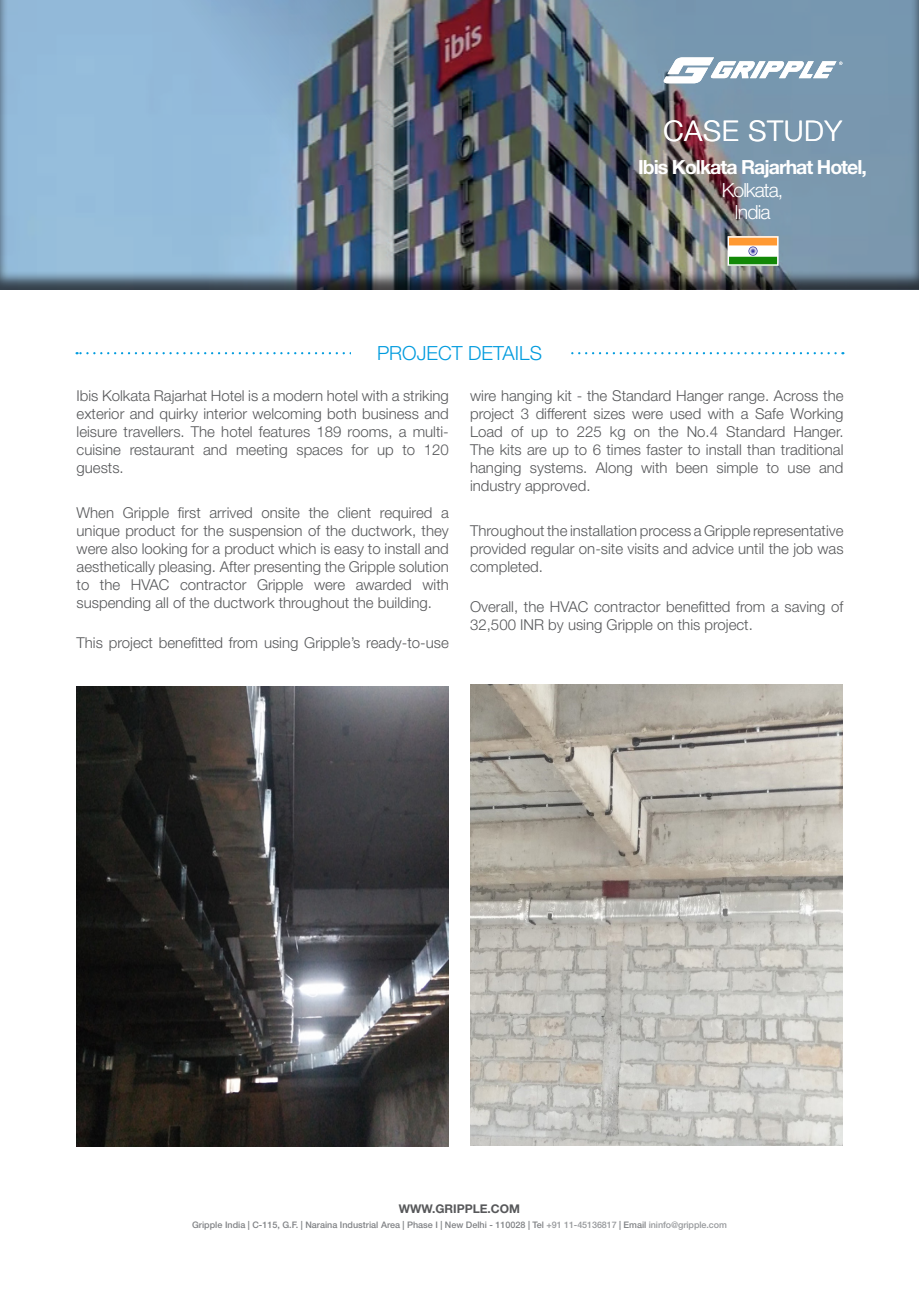
<style>
.page{position:relative;width:919px;height:1289px;background:#fff}
.page>*{position:absolute;margin:0;border:0;box-sizing:border-box;transform-origin:0 0}
.t1{font:300 28.5px "Helvetica Neue LT Pro";letter-spacing:.03em;color:#fff}
.t2{font:700 19.5px/22.5px "Helvetica Neue LT Pro";letter-spacing:-.05em;color:#fff;text-align:center}
.t3{font:300 19.5px "Helvetica Neue LT Pro";color:#009bde}
.Bullets{font:300 15px/18px "Helvetica Neue LT Pro";color:#57585a;text-align:justify}
.t4{font:700 12px "Helvetica Neue LT Pro";color:#57585a}
.t5{font:500 9px "Helvetica Neue LT Pro";color:#808285}
.s1{font-weight:300}
.s2{color:#97999c}
</style>
<div class="page">
<img style="left:77px;top:686px;width:372px;height:460px">
<div style="left:0;top:0;width:918px;height:290px;background:#231f20;opacity:.75"></div>
<img style="left:730px;top:239px;width:45px;height:24px">
<div style="left:727px;top:236px;width:51px;height:30px;border:2px solid #fff"></div>
<img style="left:470px;top:685px;width:372px;height:460px">
<svg style="left:77px;top:352px;width:758px;height:2px"></svg>
<div style="left:351px;top:345px;width:217px;height:15px;background:#fff"></div>
<svg style="left:663px;top:57px;width:179px;height:26px"></svg>
<p class="t3" style="left:377px;top:341px;width:166px">PROJECT DETAILS</p>
<p class="t1" style="left:663px;top:113px;width:180px">CASE STUDY</p>
<p class="t2" style="left:638px;top:155px;width:230px">Ibis Kolkata Rajarhat Hotel,<br><span class="s1">Kolkata,<br>India</span></p>
<p class="Bullets" style="left:77px;top:386px;width:374px">Ibis Kolkata Rajarhat Hotel is a modern hotel with a striking exterior and quirky interior welcoming both business and leisure travellers. The hotel features 189 rooms, a multi&shy;cuisine restaurant and meeting spaces for up to 120 guests.</p>
<p class="Bullets" style="left:77px;top:503px;width:374px">When Gripple first arrived onsite the client required a unique product for the suspension of the ductwork, they were also looking for a product which is easy to install and aesthetically pleasing. After presenting the Gripple solution to the HVAC contractor Gripple were awarded with suspending all of the ductwork throughout the building.</p>
<p class="Bullets" style="left:77px;top:633px;width:374px">This project benefitted from using Gripple’s ready-to-use</p>
<p class="Bullets" style="left:470px;top:386px;width:375px">wire hanging kit - the Standard Hanger range. Across the project 3 different sizes were used with a Safe Working Load of up to 225 kg on the No.4 Standard Hanger.<br>The kits are up to 6 times faster to install than traditional hanging systems. Along with been simple to use and industry approved.</p>
<p class="Bullets" style="left:470px;top:521px;width:375px">Throughout the installation process a Gripple representative provided regular on-site visits and advice until the job was completed.</p>
<p class="Bullets" style="left:470px;top:597px;width:375px">Overall, the HVAC contractor benefitted from a saving of<br>32,500 INR by using Gripple on this project.</p>
<p class="t4" style="left:399px;top:1201px;width:123px">WWW.GRIPPLE.COM</p>
<p class="t5" style="left:192px;top:1219px;width:536px">Gripple India | C-115, G.F. | Naraina Industrial Area | Phase I | New Delhi - 110028 | Tel <span class="s2">+91 11-45136817</span> | Email <span class="s2">ininfo@gripple.com</span></p>
</div>
